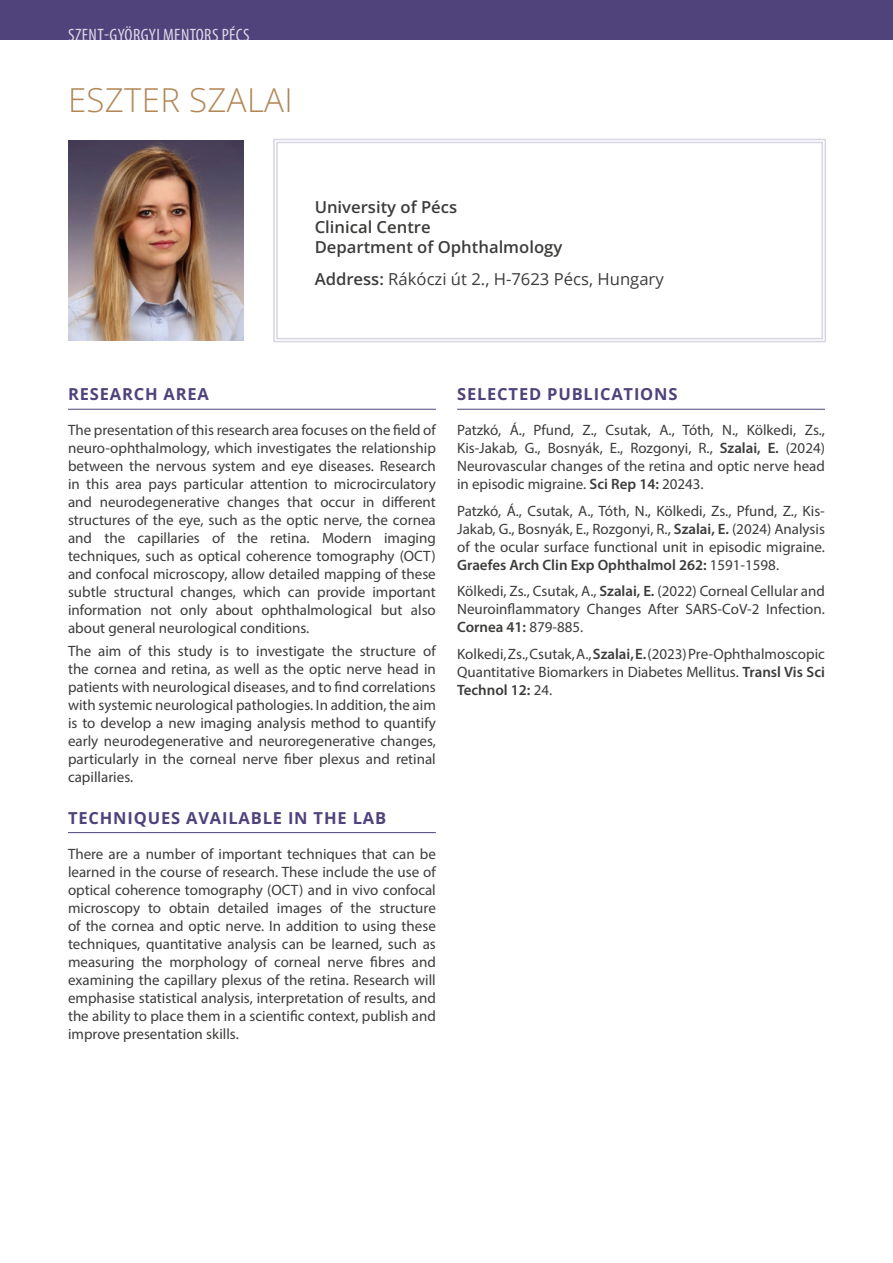
<style>
.page{position:relative;width:893px;height:1263px;background:#fff}
.page>*{position:absolute;margin:0;border:0;box-sizing:border-box;transform-origin:0 0}
.t1{font:300 33px "Open Sans";letter-spacing:.01em;color:#b28755}
.t2{font:condensed 18px "Myriad Pro";letter-spacing:.02em;color:#fff}
.t3{font:700 16.5px "Open Sans";letter-spacing:.05em;color:#50427b}
.t4{font:600 16.5px/19.8px "Open Sans";color:#3c3c3b}
.t5{font:16.5px "Open Sans";color:#3c3c3b}
.t6{font:15px/18px "Myriad Pro";color:#3c3c3b;text-align:justify}
.s1{font-weight:600}
</style>
<div class="page">
<div style="left:0;top:0;width:893px;height:40px;background:#50427b"></div>
<svg style="left:273px;top:138px;width:553px;height:205px"></svg>
<div style="left:276px;top:142px;width:547px;height:197px;border:1px solid #d8d4e3"></div>
<hr style="left:68px;top:409px;width:368px;height:1px;background:#50427b">
<hr style="left:68px;top:832px;width:368px;height:1px;background:#50427b">
<hr style="left:457px;top:409px;width:368px;height:1px;background:#50427b">
<img style="left:68px;top:141px;width:176px;height:199px">
<p class="t2" style="left:68px;top:24px;width:183px">SZENT-GYÖRGYI MENTORS PÉCS</p>
<h1 class="t1" style="left:68px;top:77px;width:226px">ESZTER SZALAI</h1>
<p class="t4" style="left:315px;top:197px;width:249px">University of Pécs<br>Clinical Centre<br>Department of Ophthalmology</p>
<p class="t5" style="left:315px;top:268px;width:351px"><span class="s1">Address:</span> Rákóczi út 2., H-7623 Pécs, Hungary</p>
<p class="t3" style="left:68px;top:383px;width:142px">RESEARCH AREA</p>
<p class="t6" style="left:68px;top:421px;width:369px">The presentation of this research area focuses on the field of neuro-ophthalmology, which investigates the relationship between the nervous system and eye diseases. Research in this area pays particular attention to microcirculatory and neurodegenerative changes that occur in different structures of the eye, such as the optic nerve, the cornea and the capillaries of the retina. Modern imaging techniques, such as optical coherence tomography (OCT) and confocal microscopy, allow detailed mapping of these subtle structural changes, which can provide important information not only about ophthalmological but also about general neurological conditions.</p>
<p class="t6" style="left:68px;top:641px;width:369px">The aim of this study is to investigate the structure of the cornea and retina, as well as the optic nerve head in patients with neurological diseases, and to find correlations with systemic neurological pathologies. In addition, the aim is to develop a new imaging analysis method to quantify early neurodegenerative and neuroregenerative changes, particularly in the corneal nerve fiber plexus and retinal capillaries.</p>
<p class="t3" style="left:68px;top:806px;width:320px">TECHNIQUES AVAILABLE IN THE LAB</p>
<p class="t6" style="left:68px;top:844px;width:369px">There are a number of important techniques that can be learned in the course of research. These include the use of optical coherence tomography (OCT) and in vivo confocal microscopy to obtain detailed images of the structure of the cornea and optic nerve. In addition to using these techniques, quantitative analysis can be learned, such as measuring the morphology of corneal nerve fibres and examining the capillary plexus of the retina. Research will emphasise statistical analysis, interpretation of results, and the ability to place them in a scientific context, publish and improve presentation skills.</p>
<p class="t3" style="left:457px;top:383px;width:222px">SELECTED PUBLICATIONS</p>
<p class="t6" style="left:457px;top:421px;width:369px">Patzkó, Á., Pfund, Z., Csutak, A., Tóth, N., Kölkedi, Zs., Kis-Jakab, G., Bosnyák, E., Rozgonyi, R., <span class="s1">Szalai, E.</span> (2024)<br>Neurovascular changes of the retina and optic nerve head in episodic migraine. <span class="s1">Sci Rep 14:</span> 20243.</p>
<p class="t6" style="left:457px;top:502px;width:369px">Patzkó, Á., Csutak, A., Tóth, N., Kölkedi, Zs., Pfund, Z., Kis-Jakab, G., Bosnyák, E., Rozgonyi, R., <span class="s1">Szalai, E.</span> (2024) Analysis of the ocular surface functional unit in episodic migraine.<br><span class="s1">Graefes Arch Clin Exp Ophthalmol 262:</span> 1591-1598.</p>
<p class="t6" style="left:457px;top:582px;width:369px">Kölkedi, Zs., Csutak, A., <span class="s1">Szalai, E.</span> (2022) Corneal Cellular and Neuroinflammatory Changes After SARS-CoV-2 Infection.<br><span class="s1">Cornea 41:</span> 879-885.</p>
<p class="t6" style="left:457px;top:645px;width:369px">Kolkedi, Zs., Csutak, A., <span class="s1">Szalai, E.</span> (2023) Pre-Ophthalmoscopic Quantitative Biomarkers in Diabetes Mellitus. <span class="s1">Transl Vis Sci Technol 12:</span> 24.</p>
</div>
